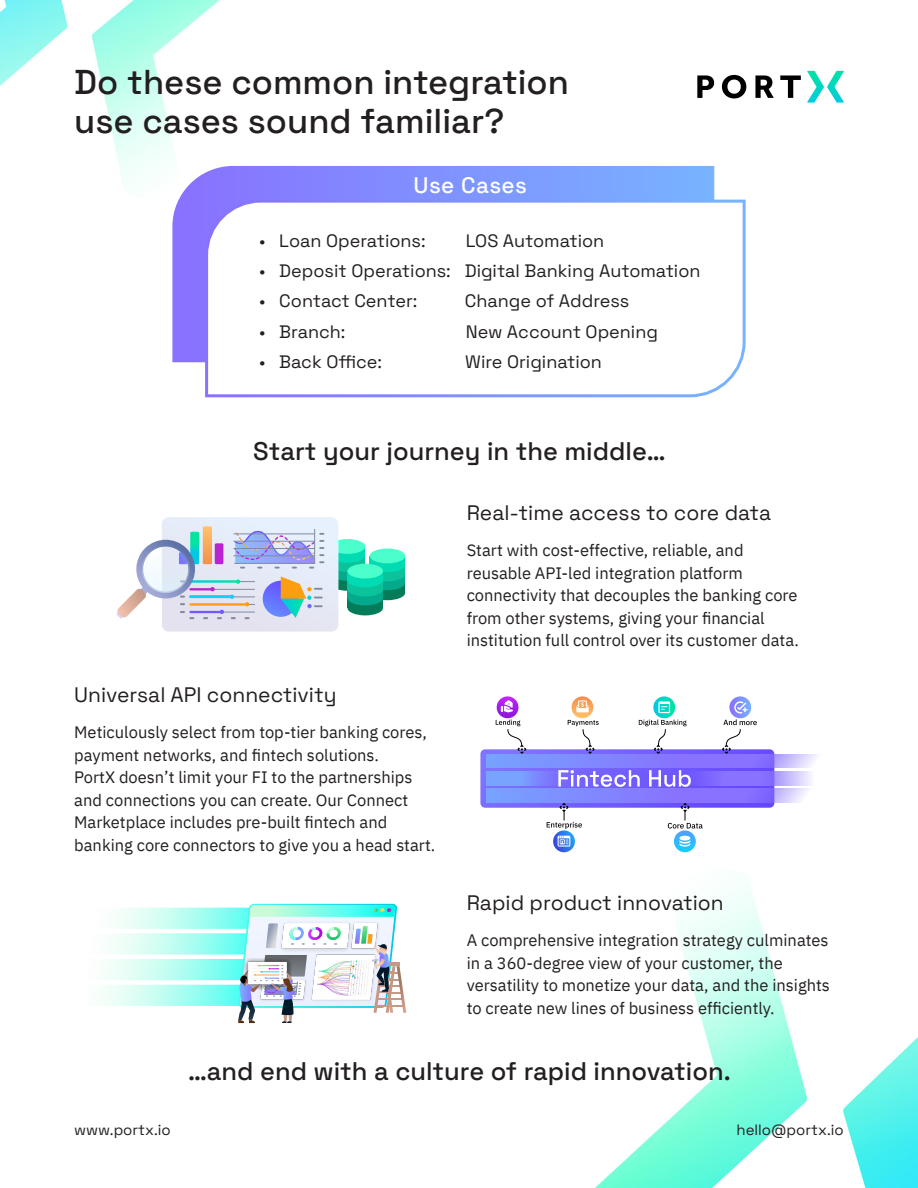
<style>
.page{position:relative;width:918px;height:1188px;background:#fff}
.page>*{position:absolute;margin:0;border:0;box-sizing:border-box;transform-origin:0 0}
.t1{font:500 34.5px/39px "Space Grotesk";color:#231f20}
.t2{font:500 25.5px "Space Grotesk";color:#231f20}
.t3{font:500 22.5px "Space Grotesk";letter-spacing:.02em;color:#fff}
.t4{font:21px "Space Grotesk";color:#231f20}
.t5{font:18px "Space Grotesk";color:#231f20}
.t6{font:16.5px/22.5px "IBM Plex Sans";color:#231f20}
.t7{font:15px "Space Grotesk";color:#231f20}
</style>
<div class="page">
<img style="left:0;top:0;width:918px;height:1188px">
<svg style="left:497px;top:696px;width:22px;height:22px"></svg>
<svg style="left:553px;top:830px;width:22px;height:22px"></svg>
<svg style="left:572px;top:696px;width:21px;height:22px"></svg>
<svg style="left:674px;top:830px;width:22px;height:22px"></svg>
<svg style="left:729px;top:696px;width:22px;height:22px"></svg>
<svg style="left:774px;top:754px;width:56px;height:14px"></svg>
<svg style="left:774px;top:789px;width:46px;height:13px"></svg>
<svg style="left:774px;top:772px;width:41px;height:13px"></svg>
<svg style="left:501px;top:700px;width:12px;height:12px"></svg>
<svg style="left:653px;top:696px;width:22px;height:22px"></svg>
<svg style="left:658px;top:701px;width:12px;height:12px"></svg>
<svg style="left:734px;top:701px;width:13px;height:12px"></svg>
<svg style="left:558px;top:836px;width:12px;height:11px"></svg>
<svg style="left:576px;top:700px;width:13px;height:12px"></svg>
<svg style="left:480px;top:719px;width:294px;height:110px"></svg>
<svg style="left:679px;top:836px;width:11px;height:11px"></svg>
<svg style="left:401px;top:584px;width:4px;height:7px"></svg>
<div style="left:370px;top:585px;width:35px;height:15px;background:#047c5a;border-radius:50%"></div>
<svg style="left:370px;top:557px;width:35px;height:6px"></svg>
<div style="left:370px;top:575px;width:35px;height:15px;background:#05aa8c;border-radius:50%"></div>
<div style="left:370px;top:566px;width:35px;height:15px;background:#0bc39b;border-radius:50%"></div>
<div style="left:370px;top:557px;width:35px;height:15px;background:#01dbb4;border-radius:50%"></div>
<div style="left:370px;top:548px;width:35px;height:15px;background:#4affcc;border-radius:50%"></div>
<div style="left:330px;top:555px;width:35px;height:9px;background:#0bc39b"></div>
<div style="left:330px;top:576px;width:35px;height:15px;background:#047c5a;border-radius:50%"></div>
<div style="left:330px;top:566px;width:35px;height:15px;background:#05aa8c;border-radius:50%"></div>
<svg style="left:330px;top:557px;width:35px;height:15px"></svg>
<div style="left:330px;top:548px;width:35px;height:15px;background:#01dbb4;border-radius:50%"></div>
<div style="left:330px;top:539px;width:35px;height:15px;background:#4affcc;border-radius:50%"></div>
<div style="left:347px;top:589px;width:36px;height:9px;background:#05aa8c"></div>
<div style="left:347px;top:580px;width:36px;height:9px;background:#0bc39b"></div>
<svg style="left:347px;top:598px;width:36px;height:10px"></svg>
<div style="left:348px;top:601px;width:35px;height:14px;background:#047c5a;border-radius:50%"></div>
<svg style="left:347px;top:571px;width:36px;height:9px"></svg>
<div style="left:348px;top:591px;width:35px;height:14px;background:#05aa8c;border-radius:50%"></div>
<div style="left:348px;top:582px;width:35px;height:15px;background:#0bc39b;border-radius:50%"></div>
<div style="left:348px;top:573px;width:35px;height:14px;background:#01dbb4;border-radius:50%"></div>
<div style="left:348px;top:564px;width:35px;height:15px;background:#4affcc;border-radius:50%"></div>
<div style="left:162px;top:517px;width:176px;height:115px;background:#e5eaf6;border-radius:7px"></div>
<svg style="left:116px;top:526px;width:208px;height:93px"></svg>
<svg style="left:142px;top:545px;width:48px;height:48px"></svg>
<svg style="left:88px;top:904px;width:318px;height:119px"></svg>
<div style="left:713px;top:29px;width:151px;height:113px;background:#fff"></div>
<svg style="left:172px;top:166px;width:542px;height:196px;background:#868ffe"></svg>
<svg style="left:204px;top:198px;width:543px;height:201px"></svg>
<svg style="left:807px;top:71px;width:37px;height:32px"></svg>
<svg style="left:697px;top:75px;width:17px;height:23px"></svg>
<svg style="left:722px;top:75px;width:24px;height:23px"></svg>
<svg style="left:755px;top:75px;width:19px;height:23px"></svg>
<svg style="left:780px;top:75px;width:21px;height:23px"></svg>
<h1 class="t1" style="left:74px;top:60px;width:496px">Do these common integration use cases sound familiar?</h1>
<h3 class="t3" style="left:414px;top:168px;width:115px">Use Cases</h3>
<p class="t5" style="left:259px;top:227px;width:168px">• Loan Operations:</p>
<p class="t5" style="left:466px;top:227px;width:140px">LOS Automation</p>
<p class="t5" style="left:259px;top:257px;width:443px">• Deposit Operations: Digital Banking Automation</p>
<p class="t5" style="left:259px;top:288px;width:160px">• Contact Center:</p>
<p class="t5" style="left:465px;top:288px;width:166px">Change of Address</p>
<p class="t5" style="left:259px;top:318px;width:88px">• Branch:</p>
<p class="t5" style="left:466px;top:318px;width:194px">New Account Opening</p>
<p class="t5" style="left:259px;top:348px;width:125px">• Back Office:</p>
<p class="t5" style="left:465px;top:348px;width:138px">Wire Origination</p>
<h2 class="t2" style="left:253px;top:432px;width:414px">Start your journey in the middle…</h2>
<p class="t4" style="left:74px;top:679px;width:264px">Universal API connectivity</p>
<p class="t6" style="left:74px;top:720px;width:363px">Meticulously select from top-tier banking cores, payment networks, and fintech solutions.<br>PortX doesn’t limit your FI to the partnerships and connections you can create. Our Connect Marketplace includes pre-built fintech and banking core connectors to give you a head start.</p>
<p class="t4" style="left:467px;top:497px;width:306px">Real-time access to core data</p>
<p class="t6" style="left:467px;top:538px;width:334px">Start with cost-effective, reliable, and reusable API-led integration platform connectivity that decouples the banking core from other systems, giving your financial institution full control over its customer data.</p>
<p class="t4" style="left:467px;top:887px;width:259px">Rapid product innovation</p>
<p class="t6" style="left:467px;top:928px;width:365px">A comprehensive integration strategy culminates in a 360-degree view of your customer, the versatility to monetize your data, and the insights to create new lines of business efficiently.</p>
<h2 class="t2" style="left:188px;top:1052px;width:544px">…and end with a culture of rapid innovation.</h2>
<p class="t7" style="left:74px;top:1119px;width:98px">www.portx.io</p>
<p class="t7" style="left:737px;top:1119px;width:109px">hello@portx.io</p>
</div>
